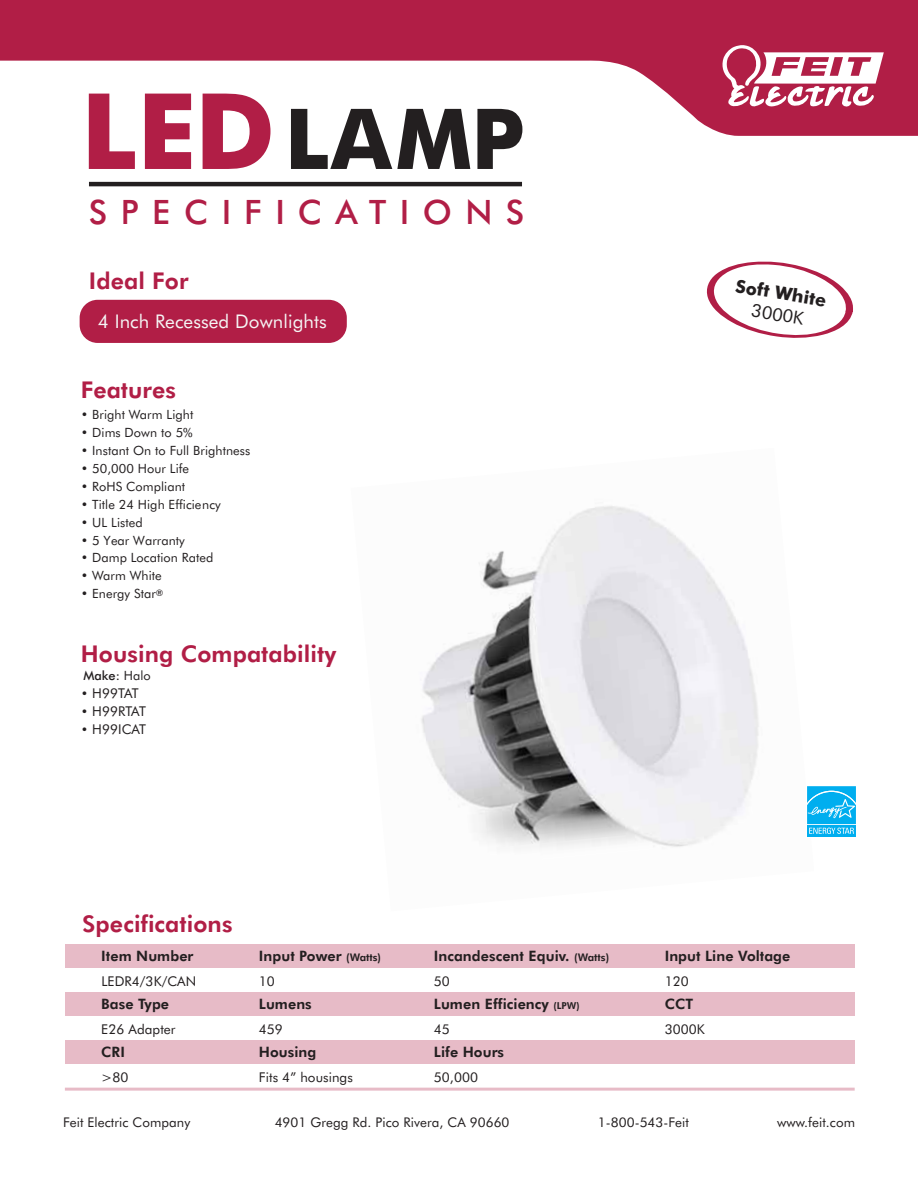
<style>
.page{position:relative;width:918px;height:1188px;background:#fff}
.page>*{position:absolute;margin:0;border:0;box-sizing:border-box;transform-origin:0 0}
.t1{font:700 84px "Futura BT";color:#231f20}
.t2{font:500 33.6px "Futura BT";letter-spacing:.4em;color:#b11e46}
.t3{font:800 23.1px "Futura BT";letter-spacing:.005em;color:#b11e46}
.t4{font:18.9px "Futura BT";letter-spacing:.005em;color:#f5f5f5}
.t5{font:700 17.85px "Futura BT";color:#231f20}
.t6{font:17.85px "Futura BT";color:#231f20}
.t7{font:800 14.4px "Futura BT";letter-spacing:.005em;color:#231f20}
.t8{font:13.5px "Futura BT";letter-spacing:.005em;color:#231f20}
.t9{font:13.35px "Futura BT";letter-spacing:.005em;color:#231f20}
.t10{font:12.75px "Futura BT";letter-spacing:.005em;color:#231f20}
.t11{font:500 12.75px "Futura BT";color:#231f20}
.s1{font-size:105.45px;color:#b11e46}
.s2{font-weight:500;font-size:9px}
.s3{font-weight:400}
.s4{font-size:12.75px}
.s5{font-size:10.5px}
.s6{font-size:9.6px}
</style>
<div class="page">
<hr style="left:89px;top:182px;width:433px;height:4px;background:#231f20">
<svg style="left:0;top:0;width:918px;height:136px;fill:#b11e46"></svg>
<svg style="left:721px;top:45px;width:163px;height:63px"></svg>
<svg style="left:706px;top:261px;width:147px;height:77px"></svg>
<div style="left:80px;top:300px;width:267px;height:43px;background:#b11e46;border-radius:18px"></div>
<img style="left:421px;top:506px;width:338px;height:342px">
<svg style="left:807px;top:786px;width:49px;height:51px;background:#29bbf1"></svg>
<div style="left:65px;top:944px;width:790px;height:24px;background:#e7bbc7"></div>
<div style="left:65px;top:992px;width:790px;height:24px;background:#e7bbc7"></div>
<div style="left:65px;top:1040px;width:790px;height:24px;background:#e7bbc7"></div>
<hr style="left:65px;top:1088px;width:790px;height:3px;background:#b11e46">
<h1 class="t1" style="left:81px;top:88px;width:445px"><span class="s1">LED</span>LAMP</h1>
<h2 class="t2" style="left:89px;top:191px;width:437px">SPECIFICATIONS</h2>
<h3 class="t3" style="left:89px;top:267px;width:101px">Ideal For</h3>
<h3 class="t4" style="left:98px;top:310px;width:230px">4 Inch Recessed Downlights</h3>
<h3 class="t3" style="left:81px;top:376px;width:97px">Features</h3>
<p class="t10" style="left:81px;top:407px;width:114px">• Bright Warm Light</p>
<p class="t10" style="left:81px;top:425px;width:113px">• Dims Down to 5%</p>
<p class="t10" style="left:81px;top:443px;width:171px">• Instant On to Full Brightness</p>
<p class="t10" style="left:81px;top:461px;width:110px">• 50,000 Hour Life</p>
<p class="t10" style="left:81px;top:479px;width:106px">• RoHS Compliant</p>
<p class="t10" style="left:81px;top:497px;width:142px">• Title 24 High Efficiency</p>
<p class="t10" style="left:81px;top:515px;width:63px">• UL Listed</p>
<p class="t10" style="left:81px;top:532px;width:106px">• 5 Year Warranty</p>
<p class="t10" style="left:81px;top:549px;width:134px">• Damp Location Rated</p>
<p class="t10" style="left:81px;top:567px;width:82px">• Warm White</p>
<p class="t10" style="left:81px;top:585px;width:84px">• Energy Star<span class="s2">®</span></p>
<h3 class="t3" style="left:81px;top:639px;width:257px">Housing Compatability</h3>
<p class="t11" style="left:83px;top:667px;width:69px">Make: <span class="s3">Halo</span></p>
<p class="t8" style="left:81px;top:685px;width:59px"><span class="s4">•</span> H99TAT</p>
<p class="t8" style="left:81px;top:703px;width:67px"><span class="s4">•</span> H99RTAT</p>
<p class="t8" style="left:81px;top:721px;width:67px"><span class="s4">•</span> H99ICAT</p>
<h3 class="t5" style="left:738px;top:275px;width:93px;rotate:9deg">Soft White</h3>
<h3 class="t6" style="left:753px;top:299px;width:54px;rotate:9deg">3000K</h3>
<h3 class="t3" style="left:82px;top:910px;width:152px">Specifications</h3>
<p class="t7" style="left:101px;top:947px;width:94px">Item Number</p>
<p class="t8" style="left:101px;top:973px;width:96px">LEDR4/3K/CAN</p>
<p class="t7" style="left:259px;top:947px;width:124px">Input Power <span class="s5">(Watts)</span></p>
<p class="t7" style="left:434px;top:947px;width:177px">Incandescent Equiv. <span class="s5">(Watts)</span></p>
<p class="t8" style="left:259px;top:973px;width:17px">10</p>
<p class="t8" style="left:434px;top:973px;width:17px">50</p>
<p class="t7" style="left:665px;top:947px;width:127px">Input Line Voltage</p>
<p class="t8" style="left:665px;top:973px;width:26px">120</p>
<p class="t7" style="left:101px;top:995px;width:69px">Base Type</p>
<p class="t7" style="left:434px;top:995px;width:147px">Lumen Efficiency <span class="s6">(LPW)</span></p>
<p class="t7" style="left:665px;top:995px;width:30px">CCT</p>
<p class="t7" style="left:259px;top:995px;width:54px">Lumens</p>
<p class="t8" style="left:101px;top:1021px;width:76px">E26 Adapter</p>
<p class="t8" style="left:665px;top:1021px;width:42px">3000K</p>
<p class="t8" style="left:259px;top:1021px;width:26px">459</p>
<p class="t8" style="left:434px;top:1021px;width:17px">45</p>
<p class="t8" style="left:259px;top:1069px;width:95px">Fits 4” housings</p>
<p class="t7" style="left:259px;top:1043px;width:59px">Housing</p>
<p class="t7" style="left:434px;top:1043px;width:72px">Life Hours</p>
<p class="t8" style="left:434px;top:1069px;width:46px">50,000</p>
<p class="t7" style="left:101px;top:1043px;width:25px">CRI</p>
<p class="t8" style="left:101px;top:1069px;width:29px">&gt;80</p>
<p class="t9" style="left:63px;top:1114px;width:129px">Feit Electric Company</p>
<p class="t9" style="left:275px;top:1114px;width:236px">4901 Gregg Rd. Pico Rivera, CA 90660</p>
<p class="t9" style="left:598px;top:1114px;width:92px">1-800-543-Feit</p>
<p class="t9" style="left:777px;top:1114px;width:79px">www.feit.com</p>
</div>
